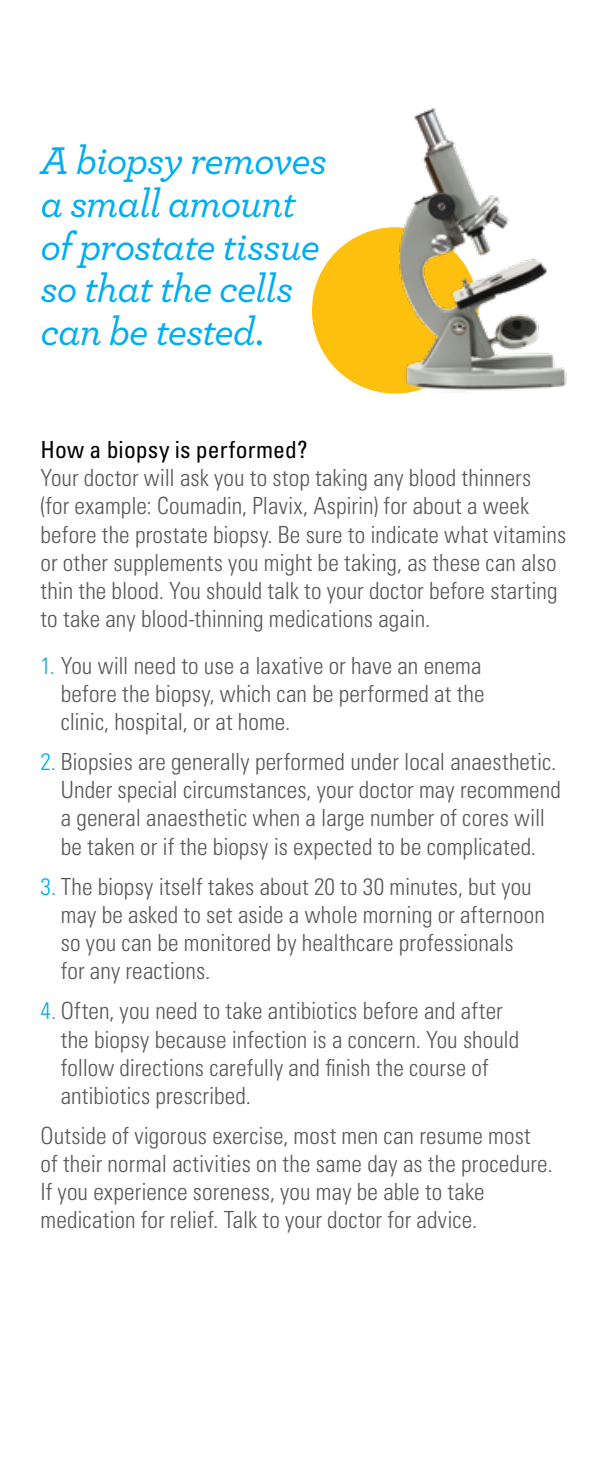
<style>
.page{position:relative;width:608px;height:1458px;background:#fff}
.page>*{position:absolute;margin:0;border:0;box-sizing:border-box;transform-origin:0 0}
.t1{font:italic 500 40.5px/42.8px "Archer";letter-spacing:-.025em;color:#00aeef}
.t2{font:300 condensed 23.62px/28.1px "Univers";letter-spacing:.005em;color:#58595b}
.t3{font:condensed 23.62px "Univers";letter-spacing:.005em;color:#000}
.s1{color:#00aeef}
</style>
<div class="page">
<div style="left:312px;top:227px;width:166px;height:167px;background:#fec00f;border-radius:50%"></div>
<img style="left:372px;top:108px;width:195px;height:286px">
<h1 class="t1" style="left:40px;top:137px;width:288px">A biopsy removes a small amount of prostate tissue so that the cells can be tested.</h1>
<p class="t3" style="left:40px;top:435px;width:268px">How a biopsy is performed?</p>
<p class="t2" style="left:40px;top:464px;width:527px">Your doctor will ask you to stop taking any blood thinners<br>(for example: Coumadin, Plavix, Aspirin) for about a week before the prostate biopsy. Be sure to indicate what vitamins or other supplements you might be taking, as these can also thin the blood. You should talk to your doctor before starting to take any blood-thinning medications again.</p>
<p class="t2" style="left:61px;top:651px;width:425px;text-indent:-20px"><span class="s1">1.</span> You will need to use a laxative or have an enema before the biopsy, which can be performed at the clinic, hospital, or at home.</p>
<p class="t2" style="left:61px;top:748px;width:501px;text-indent:-20px"><span class="s1">2.</span> Biopsies are generally performed under local anaesthetic.<br>Under special circumstances, your doctor may recommend a general anaesthetic when a large number of cores will be taken or if the biopsy is expected to be complicated.</p>
<p class="t2" style="left:61px;top:872px;width:485px;text-indent:-20px"><span class="s1">3.</span> The biopsy itself takes about 20 to 30 minutes, but you may be asked to set aside a whole morning or afternoon so you can be monitored by healthcare professionals<br>for any reactions.</p>
<p class="t2" style="left:61px;top:997px;width:460px;text-indent:-20px"><span class="s1">4.</span> Often, you need to take antibiotics before and after the biopsy because infection is a concern. You should follow directions carefully and finish the course of antibiotics prescribed.</p>
<p class="t2" style="left:40px;top:1121px;width:513px">Outside of vigorous exercise, most men can resume most of their normal activities on the same day as the procedure.<br>If you experience soreness, you may be able to take medication for relief. Talk to your doctor for advice.</p>
</div>
